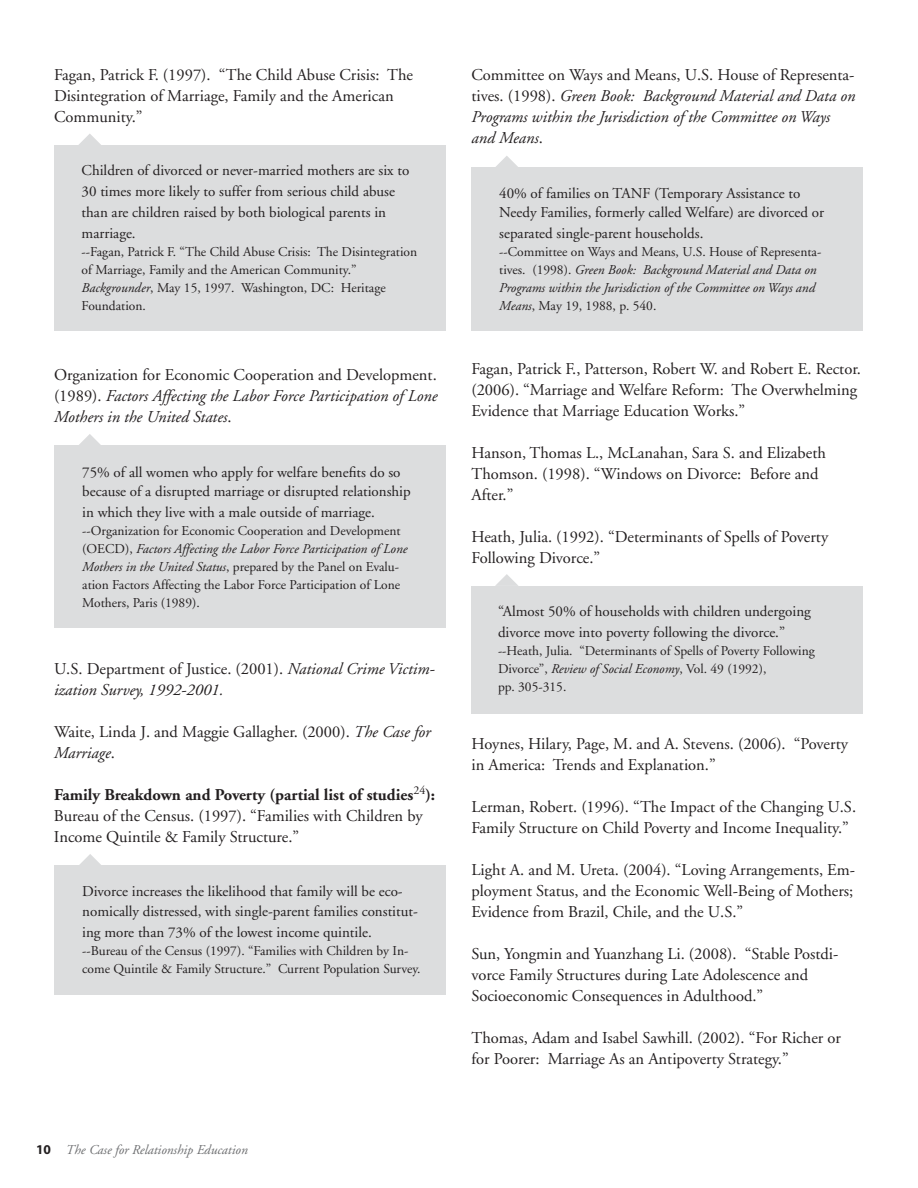
<style>
.page{position:relative;width:918px;height:1188px;background:#fff}
.page>*{position:absolute;margin:0;border:0;box-sizing:border-box;transform-origin:0 0}
.t1{font:16.5px/21px "Adobe Garamond";color:#231f20}
.t2{font:italic 16.5px/21px "Adobe Garamond";color:#231f20}
.t3{font:15px/21px "Adobe Garamond";color:#231f20}
.t4{font:13.5px/18px "Adobe Garamond";color:#231f20}
.t5{font:italic 13.5px/18px "Adobe Garamond";color:#231f20}
.t6{font:italic 13.5px "Adobe Garamond";color:#6d6e70}
.s1{font-style:italic}
.s2{font-style:normal}
.s3{font-weight:700}
.s4{font-family:"Myriad Pro";font-weight:700;font-style:normal;color:#231f20}
</style>
<div class="page">
<div style="left:54px;top:145px;width:392px;height:186px;background:#dcddde"></div>
<svg style="left:79px;top:134px;width:22px;height:11px"></svg>
<div style="left:54px;top:445px;width:392px;height:183px;background:#dcddde"></div>
<svg style="left:79px;top:434px;width:22px;height:11px"></svg>
<div style="left:54px;top:865px;width:392px;height:130px;background:#dcddde"></div>
<svg style="left:79px;top:854px;width:22px;height:11px"></svg>
<div style="left:471px;top:167px;width:392px;height:164px;background:#dcddde"></div>
<svg style="left:496px;top:156px;width:22px;height:11px"></svg>
<div style="left:471px;top:586px;width:392px;height:128px;background:#dcddde"></div>
<svg style="left:495px;top:574px;width:23px;height:12px"></svg>
<p class="t1" style="left:54px;top:65px;width:361px">Fagan, Patrick F. (1997). “The Child Abuse Crisis: The<br>Disintegration of Marriage, Family and the American<br>Community.”</p>
<p class="t3" style="left:82px;top:162px;width:329px">Children of divorced or never-married mothers are six to 30 times more likely to suffer from serious child abuse than are children raised by both biological parents in marriage.</p>
<p class="t4" style="left:82px;top:244px;width:337px">--Fagan, Patrick F. “The Child Abuse Crisis: The Disintegration of Marriage, Family and the American Community.” <span class="s1">Backgrounder</span>, May 15, 1997. Washington, DC: Heritage Foundation.</p>
<p class="t2" style="left:54px;top:365px;width:385px;text-align:justify"><span class="s2">Organization for Economic Cooperation and Development. (1989).</span> Factors Affecting the Labor Force Participation of Lone Mothers in the United States<span class="s2">.</span></p>
<p class="t3" style="left:82px;top:464px;width:330px;line-height:19.5px">75% of all women who apply for welfare benefits do so because of a disrupted marriage or disrupted relationship</p>
<p class="t3" style="left:82px;top:503px;width:294px">in which they live with a male outside of marriage.</p>
<p class="t4" style="left:82px;top:523px;width:327px">--Organization for Economic Cooperation and Development (OECD), <span class="s1">Factors Affecting the Labor Force Participation of Lone Mothers in the United Status</span>, prepared by the Panel on Evalu&shy;ation Factors Affecting the Labor Force Participation of Lone Mothers, Paris (1989).</p>
<p class="t2" style="left:54px;top:659px;width:382px"><span class="s2">U.S. Department of Justice. (2001).</span> National Crime Victim&shy;ization Survey, 1992-2001.</p>
<p class="t1" style="left:54px;top:722px;width:378px">Waite, Linda J. and Maggie Gallagher. (2000). <span class="s1">The Case for<br>Marriage</span>.</p>
<p class="t1" style="left:54px;top:785px;width:383px"><span class="s3">Family Breakdown and Poverty (partial list of studies</span><sup>24</sup><span class="s3">):<br></span>Bureau of the Census. (1997). “Families with Children by<br>Income Quintile &amp; Family Structure.”</p>
<p class="t3" style="left:82px;top:883px;width:337px;line-height:19.5px">Divorce increases the likelihood that family will be eco&shy;nomically distressed, with single-parent families constitut-</p>
<p class="t3" style="left:82px;top:923px;width:291px">ing more than 73% of the lowest income quintile.</p>
<p class="t4" style="left:82px;top:943px;width:340px">--Bureau of the Census (1997). “Families with Children by In&shy;come Quintile &amp; Family Structure.” Current Population Survey.</p>
<p class="t6" style="left:36px;top:1144px;width:213px"><span class="s4">10</span> The Case for Relationship Education</p>
<p class="t2" style="left:471px;top:65px;width:385px"><span class="s2">Committee on Ways and Means, U.S. House of Representa&shy;tives. (1998).</span> Green Book: Background Material and Data on Programs within the Jurisdiction of the Committee on Ways and Means<span class="s2">.</span></p>
<p class="t3" style="left:499px;top:185px;width:326px;line-height:19.5px">40% of families on TANF (Temporary Assistance to<br>Needy Families, formerly called Welfare) are divorced or</p>
<p class="t3" style="left:499px;top:224px;width:206px">separated single-parent households.</p>
<p class="t5" style="left:499px;top:244px;width:324px"><span class="s2">--Committee on Ways and Means, U.S. House of Representa&shy;tives. (1998).</span> Green Book: Background Material and Data on Programs within the Jurisdiction of the Committee on Ways and Means<span class="s2">, May 19, 1988, p. 540.</span></p>
<p class="t1" style="left:471px;top:359px;width:391px">Fagan, Patrick F., Patterson, Robert W. and Robert E. Rector. (2006). “Marriage and Welfare Reform: The Overwhelming<br>Evidence that Marriage Education Works.”</p>
<p class="t1" style="left:471px;top:443px;width:356px">Hanson, Thomas L., McLanahan, Sara S. and Elizabeth<br>Thomson. (1998). “Windows on Divorce: Before and<br>After.”</p>
<p class="t1" style="left:471px;top:527px;width:358px">Heath, Julia. (1992). “Determinants of Spells of Poverty<br>Following Divorce.”</p>
<p class="t3" style="left:498px;top:602px;width:314px">“Almost 50% of households with children undergoing divorce move into poverty following the divorce.”</p>
<p class="t4" style="left:498px;top:643px;width:318px">--Heath, Julia. “Determinants of Spells of Poverty Following<br>Divorce”, <span class="s1">Review of Social Economy</span>, Vol. 49 (1992),<br>pp. 305-315.</p>
<p class="t1" style="left:471px;top:734px;width:378px">Hoynes, Hilary, Page, M. and A. Stevens. (2006). “Poverty in America: Trends and Explanation.”</p>
<p class="t1" style="left:471px;top:797px;width:386px">Lerman, Robert. (1996). “The Impact of the Changing U.S.<br>Family Structure on Child Poverty and Income Inequality.”</p>
<p class="t1" style="left:471px;top:860px;width:385px;text-align:justify">Light A. and M. Ureta. (2004). “Loving Arrangements, Em&shy;ployment Status, and the Economic Well-Being of Mothers; Evidence from Brazil, Chile, and the U.S.”</p>
<p class="t1" style="left:471px;top:944px;width:369px">Sun, Yongmin and Yuanzhang Li. (2008). “Stable Postdi&shy;vorce Family Structures during Late Adolescence and<br>Socioeconomic Consequences in Adulthood.”</p>
<p class="t1" style="left:471px;top:1029px;width:371px">Thomas, Adam and Isabel Sawhill. (2002). “For Richer or for Poorer: Marriage As an Antipoverty Strategy.”</p>
</div>
